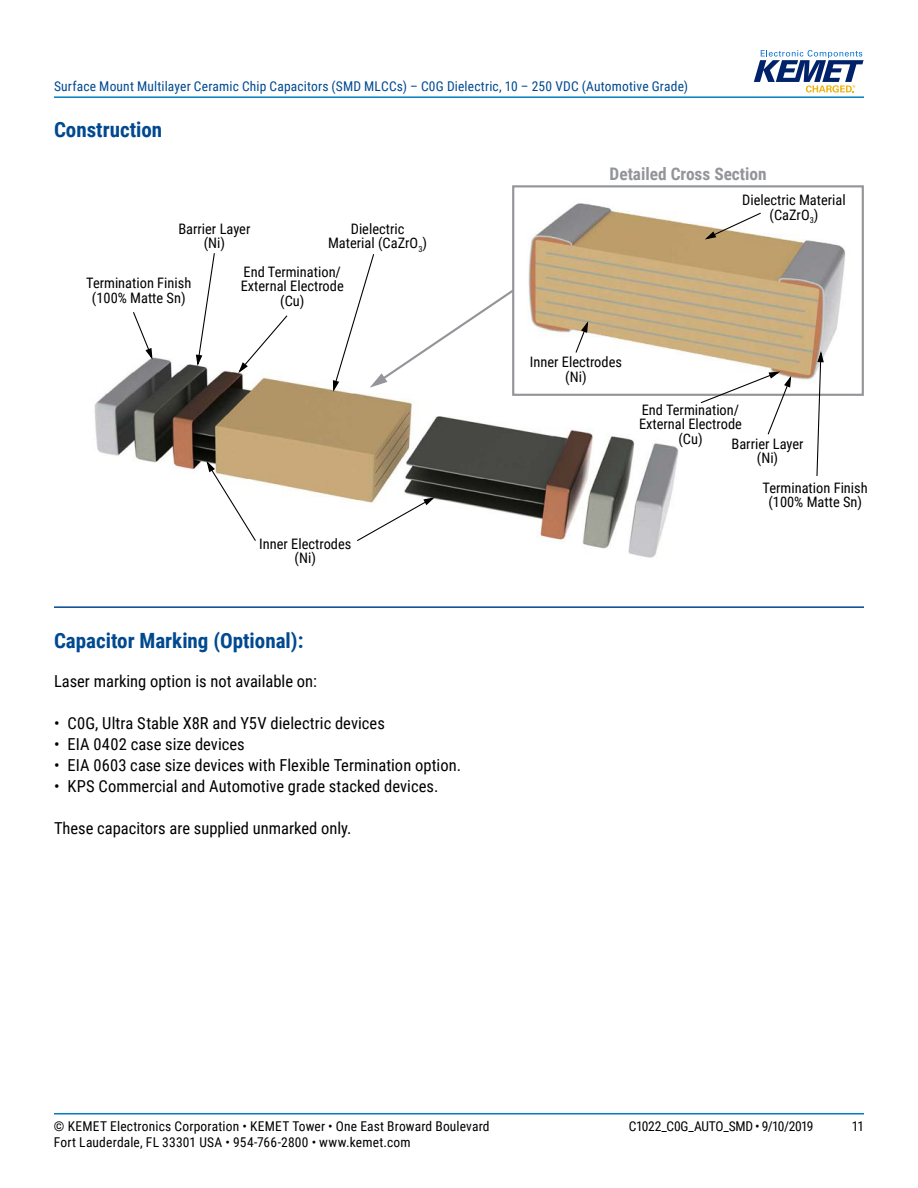
<style>
.page{position:relative;width:918px;height:1188px;background:#fff}
.page>*{position:absolute;margin:0;border:0;box-sizing:border-box;transform-origin:0 0}
.t1{font:700 21px "Roboto Condensed";color:#004990}
.t2{font:700 17.25px "Roboto Condensed";color:#939598}
.t3{font:16.5px "Roboto Condensed";color:#000}
.t4{font:14.4px/14.4px "Roboto Condensed";color:#000;text-align:center}
.t5{font:13.5px "Roboto Condensed";letter-spacing:.015em;color:#000}
.t6{font:13.5px "Roboto Condensed";letter-spacing:.015em;color:#004990}
.t7{font:13.5px "Roboto Condensed";letter-spacing:-.025em;color:#000}
</style>
<div class="page">
<hr style="left:54px;top:1113px;width:810px;height:2px;background:#007dc3">
<hr style="left:54px;top:96px;width:810px;height:2px;background:#007dc3">
<svg style="left:754px;top:50px;width:110px;height:43px"></svg>
<hr style="left:54px;top:606px;width:810px;height:2px;background:#004990">
<img style="left:94px;top:357px;width:582px;height:201px">
<img style="left:436px;top:203px;width:410px;height:266px">
<div style="left:512px;top:185px;width:352px;height:211px;border:2px solid #939598"></div>
<svg style="left:575px;top:319px;width:14px;height:35px"></svg>
<svg style="left:816px;top:348px;width:9px;height:128px"></svg>
<svg style="left:356px;top:496px;width:81px;height:46px"></svg>
<svg style="left:205px;top:459px;width:52px;height:83px"></svg>
<svg style="left:132px;top:312px;width:21px;height:50px"></svg>
<svg style="left:702px;top:212px;width:60px;height:29px"></svg>
<svg style="left:700px;top:371px;width:92px;height:65px"></svg>
<svg style="left:237px;top:315px;width:52px;height:60px"></svg>
<svg style="left:332px;top:253px;width:184px;height:141px"></svg>
<svg style="left:195px;top:253px;width:21px;height:116px"></svg>
<p class="t6" style="left:54px;top:77px;width:636px">Surface Mount Multilayer Ceramic Chip Capacitors (SMD MLCCs) – C0G Dielectric, 10 – 250 VDC (Automotive Grade)</p>
<h1 class="t1" style="left:54px;top:115px;width:110px">Construction</h1>
<p class="t2" style="left:610px;top:162px;width:159px">Detailed Cross Section</p>
<p class="t4" style="left:178px;top:221px;width:74px">Barrier Layer (Ni)</p>
<p class="t4" style="left:328px;top:221px;width:100px">Dielectric<br>Material (CaZrO<sub>3</sub>)</p>
<p class="t4" style="left:86px;top:276px;width:107px">Termination Finish (100% Matte Sn)</p>
<p class="t4" style="left:241px;top:264px;width:104px">End Termination/<br>External Electrode (Cu)</p>
<p class="t4" style="left:259px;top:536px;width:94px">Inner Electrodes (Ni)</p>
<h1 class="t1" style="left:54px;top:626px;width:251px">Capacitor Marking (Optional):</h1>
<p class="t3" style="left:54px;top:670px;width:264px">Laser marking option is not available on:</p>
<p class="t3" style="left:54px;top:712px;width:332px">• C0G, Ultra Stable X8R and Y5V dielectric devices</p>
<p class="t3" style="left:54px;top:733px;width:192px">• EIA 0402 case size devices</p>
<p class="t3" style="left:54px;top:754px;width:409px">• EIA 0603 case size devices with Flexible Termination option.</p>
<p class="t3" style="left:54px;top:775px;width:386px">• KPS Commercial and Automotive grade stacked devices.</p>
<p class="t3" style="left:54px;top:817px;width:299px">These capacitors are supplied unmarked only.</p>
<p class="t4" style="left:742px;top:192px;width:105px">Dielectric Material (CaZrO<sub>3</sub>)</p>
<p class="t4" style="left:530px;top:354px;width:94px">Inner Electrodes (Ni)</p>
<p class="t4" style="left:639px;top:402px;width:104px">End Termination/<br>External Electrode (Cu)</p>
<p class="t4" style="left:732px;top:436px;width:74px">Barrier Layer (Ni)</p>
<p class="t4" style="left:763px;top:480px;width:107px">Termination Finish (100% Matte Sn)</p>
<p class="t5" style="left:54px;top:1116px;width:437px">© KEMET Electronics Corporation • KEMET Tower • One East Broward Boulevard</p>
<p class="t7" style="left:629px;top:1116px;width:186px">C1022_C0G_AUTO_SMD • 9/10/2019</p>
<p class="t5" style="left:852px;top:1116px;width:14px">11</p>
<p class="t5" style="left:54px;top:1133px;width:358px">Fort Lauderdale, FL 33301 USA • 954-766-2800 • www.kemet.com</p>
</div>
